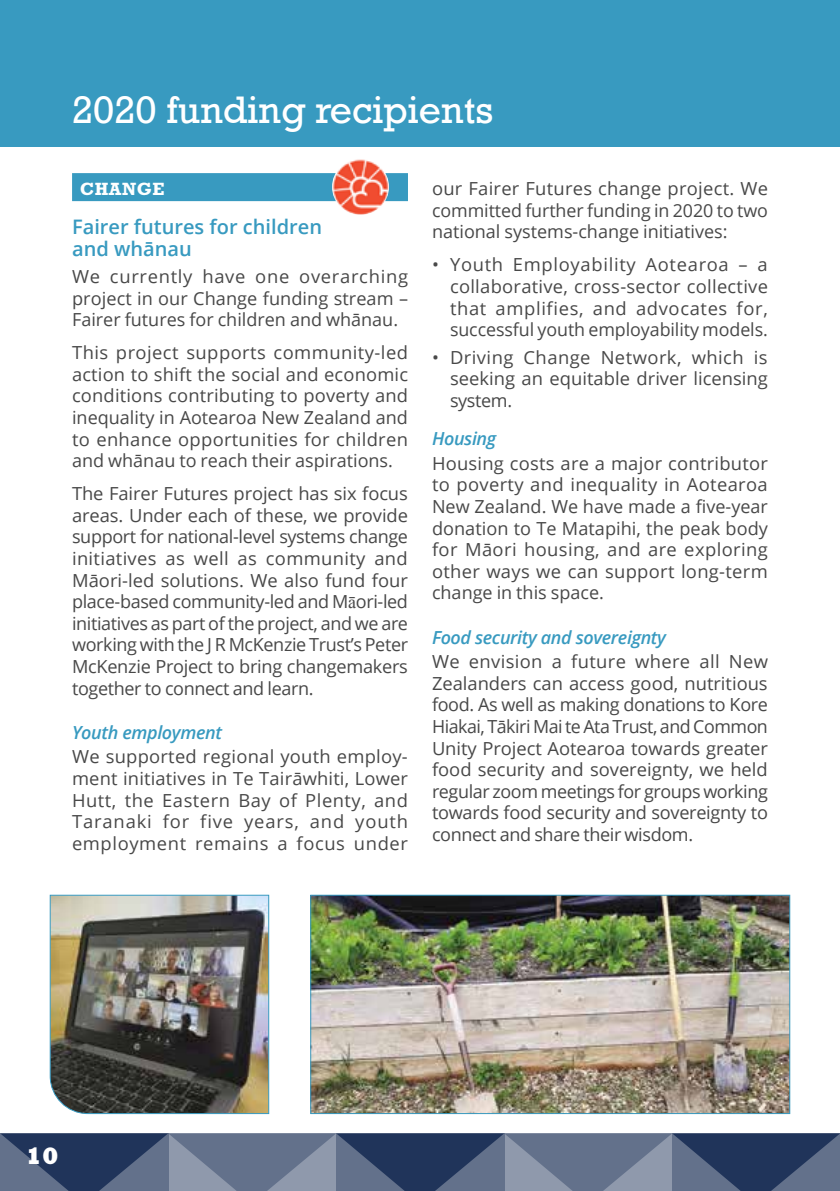
<style>
.page{position:relative;width:840px;height:1191px;background:#fff}
.page>*{position:absolute;margin:0;border:0;box-sizing:border-box;transform-origin:0 0}
.t1{font:36px "Rockwell";color:#fff}
.t2{font:800 24px "Rockwell";color:#fff}
.t3{font:600 20px/21.6px "Open Sans";color:#389ac0}
.t4{font:18px/21.6px "Open Sans";color:#484848;text-align:justify}
.t5{font:italic 600 18px "Open Sans";letter-spacing:-.02em;color:#389ac0}
.t6{font:700 18px "Rockwell";letter-spacing:.03em;color:#fff}
.s1{font-family:"Times New Roman"}
</style>
<div class="page">
<svg style="left:0;top:1133px;width:839px;height:58px;background:#53627f"></svg>
<div style="left:0;top:0;width:839px;height:147px;background:#389ac0"></div>
<div style="left:72px;top:173px;width:336px;height:28px;background:#389ac0"></div>
<img style="left:332px;top:159px;width:57px;height:56px;border-radius:28px">
<img style="left:312px;top:896px;width:475px;height:216px">
<div style="left:310px;top:894px;width:479px;height:220px;border:1px solid #389ac0"></div>
<img style="left:49px;top:894px;width:220px;height:220px">
<h1 class="t1" style="left:72px;top:88px;width:423px">2020 funding recipients</h1>
<p class="t6" style="left:80px;top:179px;width:86px">CHANGE</p>
<p class="t3" style="left:72px;top:216px;width:251px">Fairer futures for children and whānau</p>
<p class="t4" style="left:72px;top:265px;width:337px">We currently have one overarching project in our Change funding stream – Fairer futures for children and whānau.</p>
<p class="t4" style="left:72px;top:341px;width:337px">This project supports community-led action to shift the social and economic conditions contributing to poverty and inequality in Aotearoa New Zealand and to enhance opportunities for children and whānau to reach their aspirations.</p>
<p class="t4" style="left:72px;top:482px;width:337px">The Fairer Futures project has six focus areas. Under each of these, we provide support for national-level systems change initiatives as well as community and Māori-led solutions. We also fund four place-based community-led and M<span class="s1">ā</span>ori-led initiatives as part of the project, and we are working with the J R McKenzie Trust’s Peter McKenzie Project to bring changemakers together to connect and learn.</p>
<p class="t5" style="left:72px;top:720px;width:151px">Youth employment</p>
<p class="t4" style="left:72px;top:745px;width:337px">We supported regional youth employ&shy;ment initiatives in Te Tairāwhiti, Lower Hutt, the Eastern Bay of Plenty, and Taranaki for five years, and youth employment remains a focus under</p>
<p class="t4" style="left:432px;top:177px;width:337px">our Fairer Futures change project. We committed further funding in 2020 to two national systems-change initiatives:</p>
<p class="t4" style="left:450px;top:254px;width:319px;text-indent:-18px">• Youth Employability Aotearoa – a collaborative, cross-sector collective that amplifies, and advocates for, successful youth employability models.</p>
<p class="t4" style="left:450px;top:346px;width:319px;text-indent:-18px">• Driving Change Network, which is seeking an equitable driver licensing system.</p>
<p class="t5" style="left:432px;top:426px;width:66px">Housing</p>
<p class="t4" style="left:432px;top:452px;width:337px">Housing costs are a major contributor to poverty and inequality in Aotearoa New Zealand. We have made a five-year donation to Te Matapihi, the peak body for Māori housing, and are exploring other ways we can support long-term change in this space.</p>
<p class="t5" style="left:432px;top:625px;width:235px">Food security and sovereignty</p>
<p class="t4" style="left:432px;top:650px;width:337px">We envision a future where all New Zealanders can access good, nutritious food. As well as making donations to Kore Hiakai, Tākiri Mai te Ata Trust, and Common Unity Project Aotearoa towards greater food security and sovereignty, we held regular zoom meetings for groups working towards food security and sovereignty to connect and share their wisdom.</p>
<h2 class="t2" style="left:25px;top:1140px;width:35px">10</h2>
</div>
